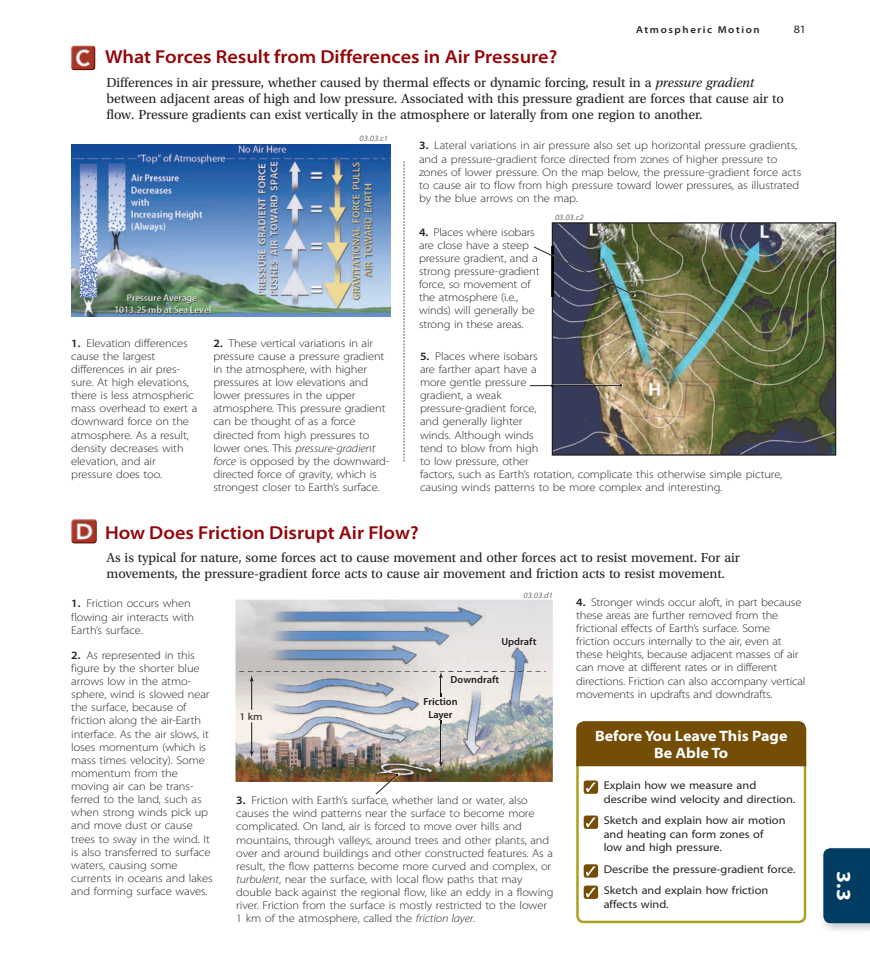
<style>
.page{position:relative;width:870px;height:972px;background:#fff}
.page>*{position:absolute;margin:0;border:0;box-sizing:border-box;transform-origin:0 0}
.t1{font:700 semi-expanded 20px "Myriad Pro";color:#fff}
.t2{font:600 semi-expanded 18.75px "Myriad Pro";color:#940408}
.t3{font:700 semi-expanded 15px/17.5px "Myriad Pro";color:#fff;text-align:center}
.t4{font:13.75px/16.2px "Utopia Std";letter-spacing:-.005em;color:#231f20}
.t5{font:300 semi-expanded 11.25px/13.1px "Myriad Pro";letter-spacing:-.005em;color:#231f20}
.t6{font:semi-expanded 11.25px/13.8px "Myriad Pro";color:#231f20}
.t7{font:semi-expanded 11.25px "Myriad Pro";color:#231f20}
.t8{font:600 semi-condensed 10.25px/12.4px "Myriad Pro";color:#231f20;text-align:center;scale:1.09 1}
.t9{font:10.25px "Myriad Pro";color:#231f20;scale:1.09 1}
.t10{font:600 semi-expanded 10px "Myriad Pro";letter-spacing:.16em;color:#231f20}
.t11{font:italic semi-expanded 8.12px "Myriad Pro";color:#6c6d70}
.s1{font-style:italic}
.s2{font-weight:600}
</style>
<div class="page">
<img style="left:824px;top:923px;width:46px;height:7px">
<div style="left:823px;top:848px;width:47px;height:75px;background:#003c62"></div>
<img style="left:552px;top:222px;width:284px;height:233px">
<img style="left:71px;top:144px;width:319px;height:172px">
<div style="left:576px;top:754px;width:230px;height:168px;border:2px solid #aba01d;border-radius:6px"></div>
<div style="left:584px;top:780px;width:14px;height:13px;background:#744d06;border-radius:3px"></div>
<svg style="left:586px;top:782px;width:10px;height:9px"></svg>
<div style="left:584px;top:815px;width:14px;height:13px;background:#744d06;border-radius:3px"></div>
<svg style="left:586px;top:817px;width:10px;height:9px"></svg>
<div style="left:584px;top:864px;width:14px;height:13px;background:#744d06;border-radius:3px"></div>
<svg style="left:586px;top:866px;width:10px;height:9px"></svg>
<div style="left:584px;top:885px;width:14px;height:13px;background:#744d06;border-radius:3px"></div>
<svg style="left:586px;top:887px;width:10px;height:9px"></svg>
<img style="left:71px;top:46px;width:25px;height:24px">
<img style="left:71px;top:519px;width:26px;height:24px">
<img style="left:533px;top:246px;width:101px;height:50px">
<img style="left:551px;top:384px;width:72px;height:2px">
<hr style="left:530px;top:385px;width:91px;height:1px;background:#231f20">
<img style="left:236px;top:599px;width:317px;height:182px">
<hr style="left:251px;top:679px;width:1px;height:30px;background:#231f20">
<hr style="left:251px;top:722px;width:1px;height:30px;background:#231f20">
<svg style="left:250px;top:750px;width:4px;height:7px"></svg>
<hr style="left:440px;top:720px;width:1px;height:43px;background:#231f20">
<svg style="left:439px;top:761px;width:4px;height:6px"></svg>
<img style="left:420px;top:695px;width:41px;height:28px">
<svg style="left:239px;top:671px;width:307px;height:24px;background:#c7c7c9"></svg>
<img style="left:447px;top:671px;width:56px;height:18px">
<img style="left:498px;top:632px;width:42px;height:18px">
<svg style="left:375px;top:773px;width:23px;height:21px"></svg>
<svg style="left:404px;top:161px;width:1px;height:300px"></svg>
<div style="left:576px;top:721px;width:231px;height:46px;background:#744d06"></div>
<h2 class="t2" style="left:105px;top:44px;width:454px">What Forces Result from Differences in Air Pressure?</h2>
<p class="t10" style="left:636px;top:23px;width:125px">Atmospheric Motion</p>
<p class="t7" style="left:794px;top:22px;width:14px">81</p>
<p class="t4" style="left:106px;top:74px;width:679px">Differences in air pressure, whether caused by thermal effects or dynamic forcing, result in a <span class="s1">pressure gradient </span>between adjacent areas of high and low pressure. Associated with this pressure gradient are forces that cause air to flow. Pressure gradients can exist vertically in the atmosphere or laterally from one region to another.</p>
<p class="t11" style="left:359px;top:133px;width:30px">03.03.c1</p>
<p class="t5" style="left:71px;top:336px;width:128px"><span class="s2">1.</span> Elevation differences cause the largest differences in air pres&shy;sure. At high elevations, there is less atmospheric mass overhead to exert a downward force on the atmosphere. As a result, density decreases with elevation, and air pressure does too.</p>
<p class="t5" style="left:213px;top:336px;width:177px"><span class="s2">2.</span> These vertical variations in air pressure cause a pressure gradient in the atmosphere, with higher pressures at low elevations and lower pressures in the upper atmosphere. This pressure gradient can be thought of as a force directed from high pressures to lower ones. This <span class="s1">pressure-gradient force</span> is opposed by the downward&shy;directed force of gravity, which is strongest closer to Earth’s surface.</p>
<p class="t5" style="left:419px;top:139px;width:384px"><span class="s2">3.</span> Lateral variations in air pressure also set up horizontal pressure gradients, and a pressure-gradient force directed from zones of higher pressure to zones of lower pressure. On the map below, the pressure-gradient force acts to cause air to flow from high pressure toward lower pressures, as illustrated by the blue arrows on the map.</p>
<p class="t5" style="left:419px;top:225px;width:122px"><span class="s2">4.</span> Places where isobars are close have a steep pressure gradient, and a strong pressure-gradient force, so movement of the atmosphere (i.e., winds) will generally be strong in these areas.</p>
<p class="t5" style="left:420px;top:349px;width:364px"><span class="s2">5.</span> Places where isobars<br>are farther apart have a<br>more gentle pressure<br>gradient, a weak<br>pressure-gradient force,<br>and generally lighter<br>winds. Although winds<br>tend to blow from high<br>to low pressure, other<br>factors, such as Earth’s rotation, complicate this otherwise simple picture, causing winds patterns to be more complex and interesting.</p>
<p class="t11" style="left:555px;top:212px;width:30px">03.03.c2</p>
<h2 class="t2" style="left:105px;top:521px;width:315px">How Does Friction Disrupt Air Flow?</h2>
<p class="t4" style="left:106px;top:549px;width:635px">As is typical for nature, some forces act to cause movement and other forces act to resist movement. For air movements, the pressure-gradient force acts to cause air movement and friction acts to resist movement.</p>
<p class="t5" style="left:71px;top:596px;width:124px"><span class="s2">1.</span> Friction occurs when flowing air interacts with<br>Earth’s surface.</p>
<p class="t5" style="left:71px;top:648px;width:143px"><span class="s2">2.</span> As represented in this figure by the shorter blue arrows low in the atmo&shy;sphere, wind is slowed near the surface, because of friction along the air-Earth interface. As the air slows, it loses momentum (which is mass times velocity). Some momentum from the moving air can be trans&shy;ferred to the land, such as when strong winds pick up and move dust or cause trees to sway in the wind. It is also transferred to surface waters, causing some currents in oceans and lakes and forming surface waves.</p>
<p class="t11" style="left:523px;top:589px;width:31px">03.03.d1</p>
<p class="t5" style="left:576px;top:595px;width:231px"><span class="s2">4.</span> Stronger winds occur aloft, in part because these areas are further removed from the frictional effects of Earth’s surface. Some friction occurs internally to the air, even at these heights, because adjacent masses of air can move at different rates or in different directions. Friction can also accompany vertical movements in updrafts and downdrafts.</p>
<p class="t8" style="left:501px;top:634px;width:34px">Updraft</p>
<p class="t8" style="left:451px;top:673px;width:46px">Downdraft</p>
<p class="t8" style="left:423px;top:695px;width:33px">Friction<br>Layer</p>
<p class="t9" style="left:240px;top:710px;width:23px">1 km</p>
<h3 class="t3" style="left:595px;top:726px;width:194px">Before You Leave This Page<br>Be Able To</h3>
<p class="t6" style="left:604px;top:777px;width:193px">Explain how we measure and describe wind velocity and direction.</p>
<p class="t6" style="left:604px;top:812px;width:183px">Sketch and explain how air motion and heating can form zones of<br>low and high pressure.</p>
<p class="t6" style="left:604px;top:857px;width:193px;line-height:21.2px">Describe the pressure-gradient force.<br>Sketch and explain how friction</p>
<p class="t6" style="left:604px;top:896px;width:66px">affects wind.</p>
<p class="t5" style="left:236px;top:793px;width:319px"><span class="s2">3.</span> Friction with Earth’s surface, whether land or water, also causes the wind patterns near the surface to become more complicated. On land, air is forced to move over hills and mountains, through valleys, around trees and other plants, and over and around buildings and other constructed features. As a result, the flow patterns become more curved and complex, or <span class="s1">turbulent</span>, near the surface, with local flow paths that may double back against the regional flow, like an eddy in a flowing river. Friction from the surface is mostly restricted to the lower 1 km of the atmosphere, called the <span class="s1">friction layer</span>.</p>
<h1 class="t1" style="left:857px;top:871px;width:31px;rotate:90deg">3.3</h1>
</div>
